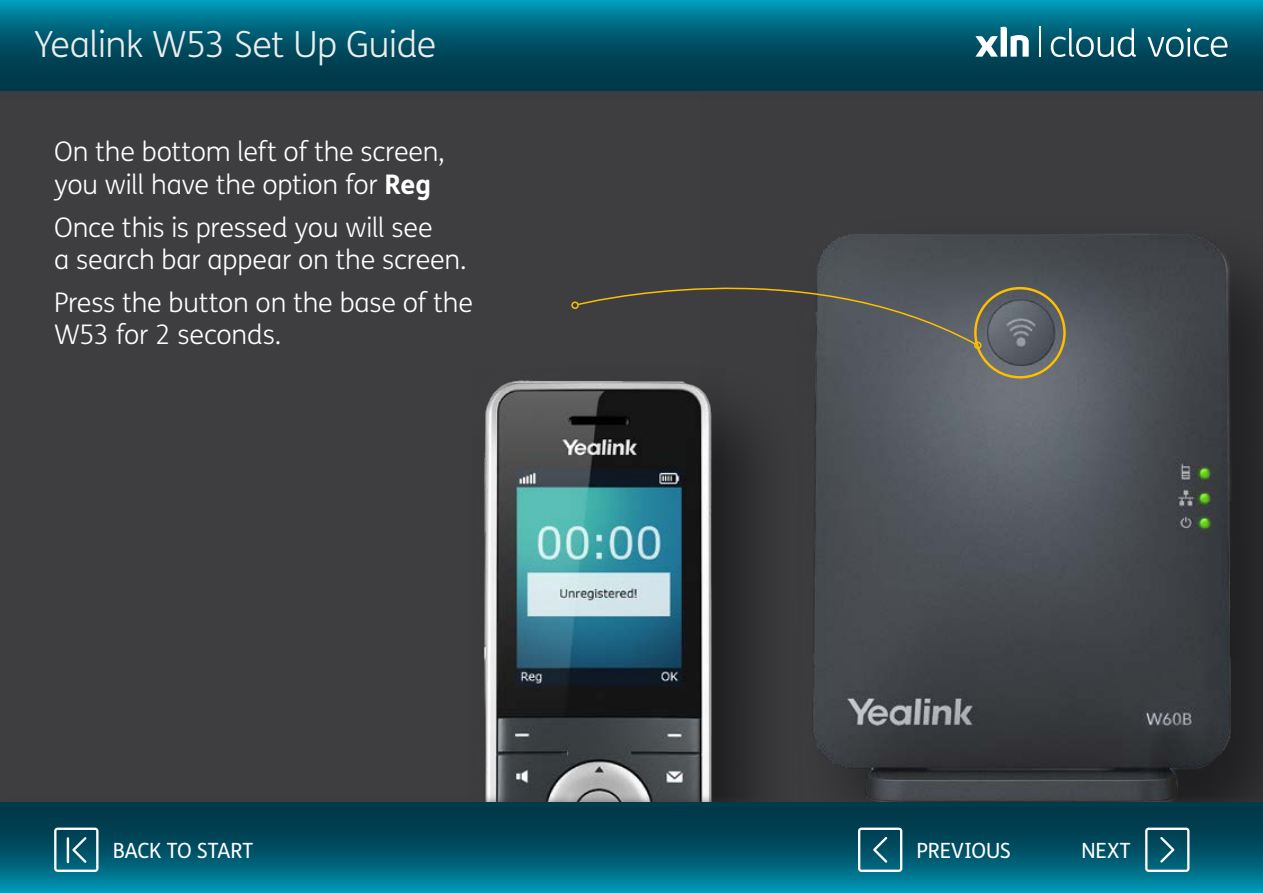
<style>
.page{position:relative;width:1263px;height:893px;background:#fff}
.page>*{position:absolute;margin:0;border:0;box-sizing:border-box;transform-origin:0 0}
.t1{font:300 36px "FS Me";letter-spacing:-.015em;color:#eceded}
.t2{font:300 27px/32.4px "FS Me";letter-spacing:-.01em;color:#fff}
.t3{font:21px "FS Me";letter-spacing:-.005em;color:#fff}
.s1{font-weight:700}
</style>
<div class="page">
<div style="left:0;top:30px;width:1263px;height:798px;background:#3e3d40"></div>
<img style="left:484px;top:380px;width:215px;height:413px">
<img style="left:699px;top:234px;width:564px;height:559px">
<div style="left:0;top:793px;width:1263px;height:100px;background:#3c3c3b;opacity:.75"></div>
<svg style="left:0;top:803px;width:1263px;height:90px;background:#00586e"></svg>
<div style="left:0;top:0;width:1263px;height:100px;background:#3c3c3b"></div>
<svg style="left:0;top:0;width:1263px;height:90px;background:#00596f"></svg>
<svg style="left:577px;top:249px;width:490px;height:131px"></svg>
<div style="left:571px;top:301px;width:8px;height:8px;border:2px solid #fcc000;border-radius:50%"></div>
<div style="left:974px;top:342px;width:7px;height:7px;border:2px solid #fcc000;border-radius:50%"></div>
<svg style="left:1051px;top:28px;width:176px;height:29px;background:#367888"></svg>
<hr style="left:1040px;top:27px;width:1px;height:30px;background:#fff">
<svg style="left:975px;top:27px;width:54px;height:30px;background:#73a2ae"></svg>
<svg style="left:858px;top:828px;width:44px;height:44px"></svg>
<svg style="left:1145px;top:828px;width:44px;height:44px"></svg>
<svg style="left:54px;top:828px;width:44px;height:44px"></svg>
<hr style="left:67px;top:838px;width:2px;height:24px;background:#fff">
<h1 class="t1" style="left:34px;top:20px;width:403px">Yealink W53 Set Up Guide</h1>
<p class="t2" style="left:54px;top:135px;width:392px">On the bottom left of the screen, you will have the option for <span class="s1">Reg</span></p>
<p class="t2" style="left:54px;top:210px;width:414px">Once this is pressed you will see<br>a search bar appear on the screen.</p>
<p class="t2" style="left:54px;top:285px;width:420px">Press the button on the base of the<br>W53 for 2 seconds.</p>
<p class="t3" style="left:113px;top:836px;width:142px">BACK TO START</p>
<p class="t3" style="left:916px;top:836px;width:96px">PREVIOUS</p>
<p class="t3" style="left:1081px;top:836px;width:51px">NEXT</p>
</div>
